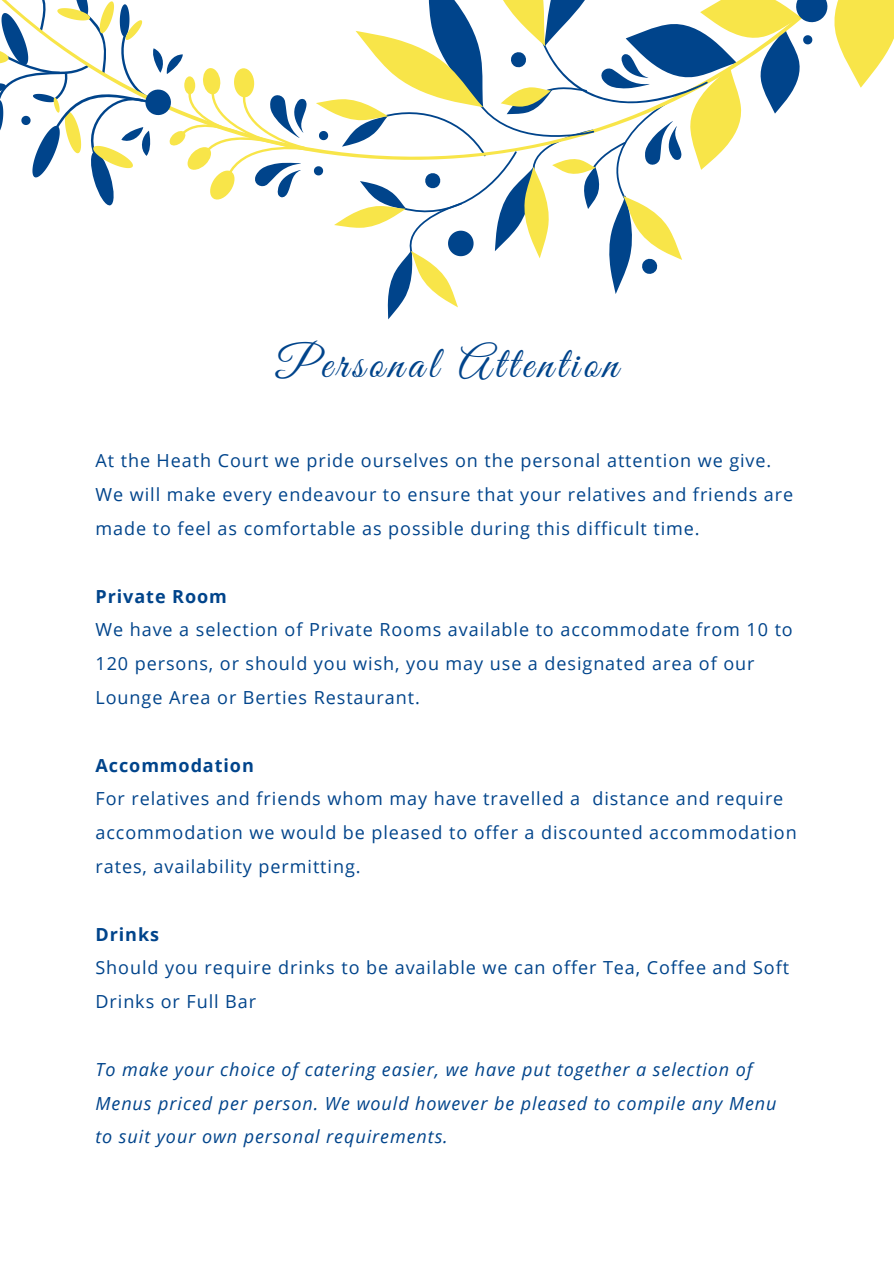
<style>
.page{position:relative;width:894px;height:1264px;background:#fff}
.page>*{position:absolute;margin:0;border:0;box-sizing:border-box;transform-origin:0 0}
.t1{font:45px "Great Vibes";letter-spacing:.1em;color:#00448b}
.t2{font:18px/33.8px "Open Sans";letter-spacing:.05em;color:#00448b}
.t3{font:italic 18px/33.8px "Open Sans";letter-spacing:.05em;color:#00448b}
.t4{font:700 18px "Open Sans";letter-spacing:.05em;color:#00448b}
</style>
<div class="page">
<svg style="left:0;top:0;width:893px;height:319px"></svg>
<p class="t1" style="left:276px;top:339px;width:343px">Personal Attention</p>
<p class="t2" style="left:95px;top:443px;width:699px">At the Heath Court we pride ourselves on the personal attention we give.<br>We will make every endeavour to ensure that your relatives and friends are made to feel as comfortable as possible during this difficult time.</p>
<p class="t4" style="left:95px;top:583px;width:133px">Private Room</p>
<p class="t2" style="left:95px;top:612px;width:698px">We have a selection of Private Rooms available to accommodate from 10 to<br>120 persons, or should you wish, you may use a designated area of our<br>Lounge Area or Berties Restaurant.</p>
<p class="t4" style="left:95px;top:752px;width:160px">Accommodation</p>
<p class="t2" style="left:95px;top:781px;width:702px">For relatives and friends whom may have travelled a distance and require accommodation we would be pleased to offer a discounted accommodation rates, availability permitting.</p>
<p class="t4" style="left:95px;top:921px;width:65px">Drinks</p>
<p class="t2" style="left:95px;top:950px;width:695px">Should you require drinks to be available we can offer Tea, Coffee and Soft<br>Drinks or Full Bar</p>
<p class="t3" style="left:95px;top:1051px;width:682px">To make your choice of catering easier, we have put together a selection of<br>Menus priced per person. We would however be pleased to compile any Menu to suit your own personal requirements.</p>
</div>
